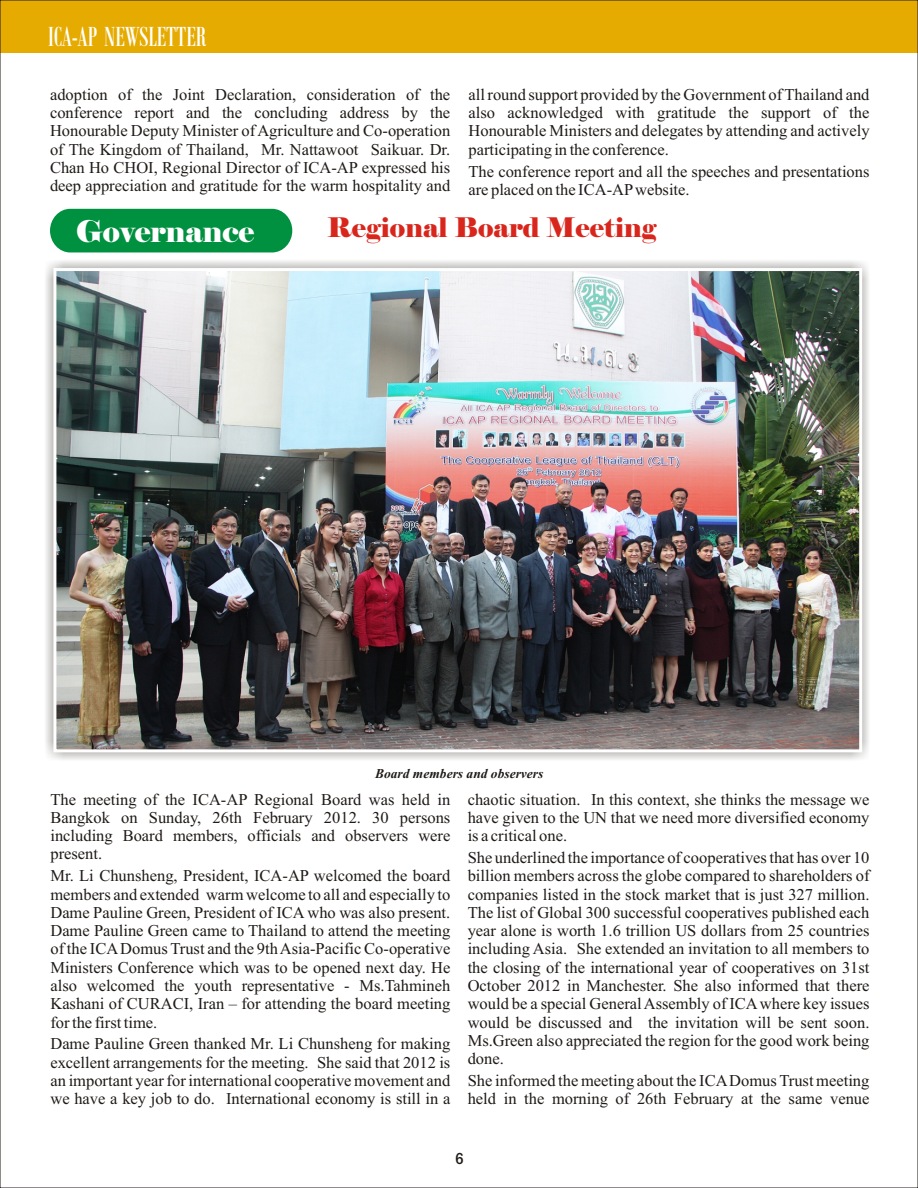
<style>
.page{position:relative;width:918px;height:1188px;background:#fff}
.page>*{position:absolute;margin:0;border:0;box-sizing:border-box;transform-origin:0 0}
.t1{font:30px "Bodoni MT Condensed";letter-spacing:-.005em;color:#fff;scale:.92 1}
.t2{font:30px "Elephant";color:#fff}
.t3{font:27px "Elephant";color:#d9261c}
.t4{font:16.5px/18.3px "Times New Roman";color:#1f1a17;text-align:justify}
.t5{font:16.5px "Franklin Gothic Medium Cond";color:#1f1a17}
.t6{font:italic 700 13.5px "Times New Roman";color:#1f1a17}
</style>
<div class="page">
<div style="left:0;top:0;width:918px;height:53px;background:#e6ab00"></div>
<div style="left:50px;top:209px;width:242px;height:43px;background:#009140;border-radius:21px"></div>
<img style="left:46px;top:261px;width:823px;height:499px">
<img style="left:57px;top:272px;width:801px;height:476px">
<div style="left:53px;top:268px;width:809px;height:484px;border:3px solid #fff"></div>
<h1 class="t1" style="left:48px;top:26px;width:173px">ICA-AP NEWSLETTER</h1>
<p class="t4" style="left:50px;top:87px;width:402px">adoption of the Joint Declaration, consideration of the conference report and the concluding address by the Honourable Deputy Minister of Agriculture and Co-operation of The Kingdom of Thailand, Mr. Nattawoot Saikuar. Dr.<br>Chan Ho CHOI, Regional Director of ICA-AP expressed his deep appreciation and gratitude for the warm hospitality and</p>
<p class="t4" style="left:469px;top:87px;width:403px">all round support provided by the Government of Thailand and also acknowledged with gratitude the support of the Honourable Ministers and delegates by attending and actively participating in the conference.</p>
<p class="t4" style="left:469px;top:163px;width:403px">The conference report and all the speeches and presentations are placed on the ICA-AP website.</p>
<h1 class="t2" style="left:76px;top:213px;width:180px">Governance</h1>
<h2 class="t3" style="left:327px;top:211px;width:331px">Regional Board Meeting</h2>
<p class="t6" style="left:375px;top:769px;width:170px">Board members and observers</p>
<p class="t4" style="left:50px;top:792px;width:401px">The meeting of the ICA-AP Regional Board was held in Bangkok on Sunday, 26th February 2012. 30 persons including Board members, officials and observers were present.</p>
<p class="t4" style="left:50px;top:868px;width:402px">Mr. Li Chunsheng, President, ICA-AP welcomed the board members and extended warm welcome to all and especially to Dame Pauline Green, President of ICA who was also present.<br>Dame Pauline Green came to Thailand to attend the meeting of the ICA Domus Trust and the 9th Asia-Pacific Co-operative Ministers Conference which was to be opened next day. He also welcomed the youth representative - Ms.Tahmineh Kashani of CURACI, Iran – for attending the board meeting for the first time.</p>
<p class="t4" style="left:50px;top:1036px;width:402px">Dame Pauline Green thanked Mr. Li Chunsheng for making excellent arrangements for the meeting. She said that 2012 is an important year for international cooperative movement and we have a key job to do. International economy is still in a</p>
<p class="t4" style="left:468px;top:792px;width:403px">chaotic situation. In this context, she thinks the message we have given to the UN that we need more diversified economy is a critical one.</p>
<p class="t4" style="left:468px;top:850px;width:403px">She underlined the importance of cooperatives that has over 10 billion members across the globe compared to shareholders of companies listed in the stock market that is just 327 million.<br>The list of Global 300 successful cooperatives published each year alone is worth 1.6 trillion US dollars from 25 countries including Asia. She extended an invitation to all members to the closing of the international year of cooperatives on 31st October 2012 in Manchester. She also informed that there would be a special General Assembly of ICA where key issues would be discussed and the invitation will be sent soon.<br>Ms.Green also appreciated the region for the good work being done.</p>
<p class="t4" style="left:468px;top:1073px;width:403px">She informed the meeting about the ICA Domus Trust meeting held in the morning of 26th February at the same venue</p>
<p class="t5" style="left:455px;top:1152px;width:10px">6</p>
</div>
